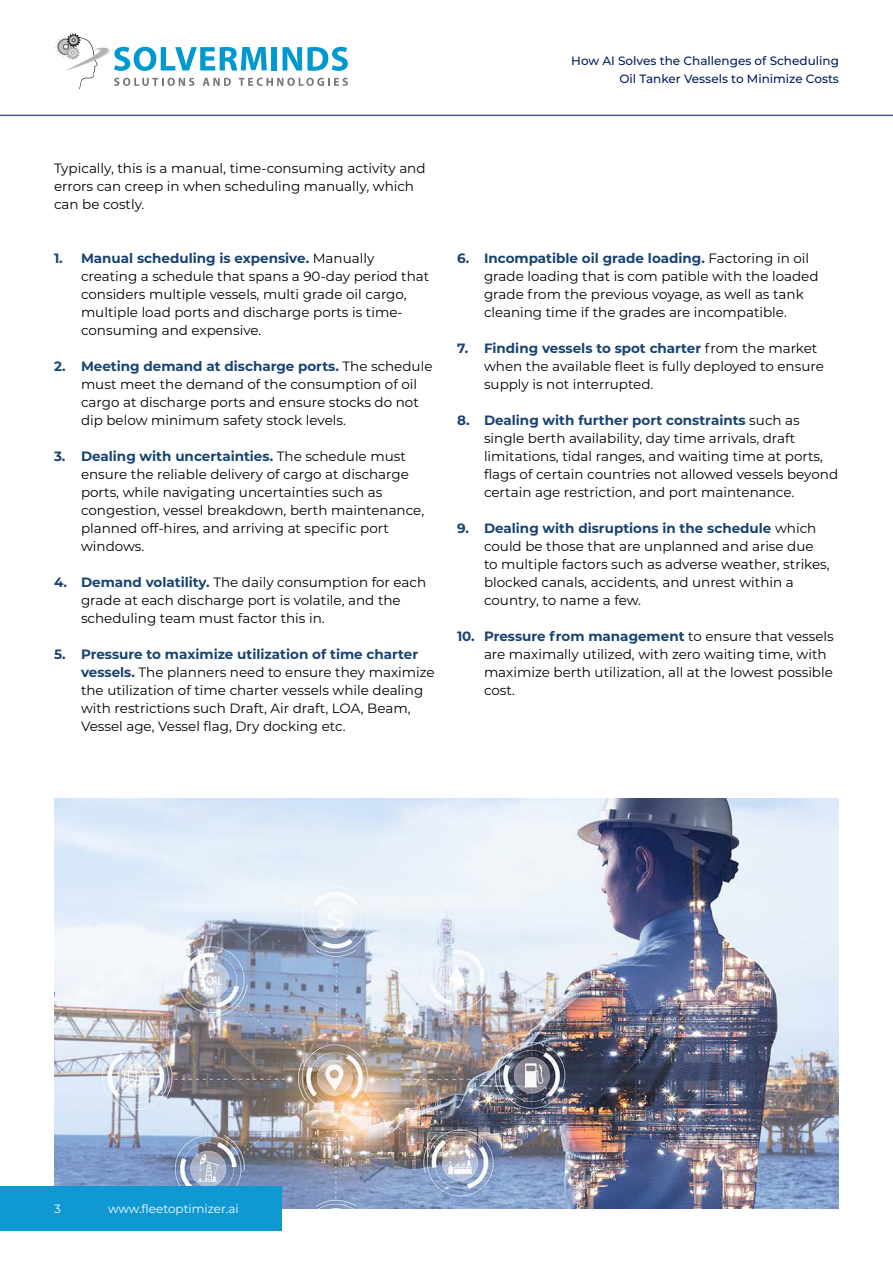
<style>
.page{position:relative;width:893px;height:1263px;background:#fff}
.page>*{position:absolute;margin:0;border:0;box-sizing:border-box;transform-origin:0 0}
.t1{font:13.5px/18px "Montserrat";color:#000}
.t2{font:500 12px/18px "Montserrat";color:#001f5f;text-align:right}
.t3{font:12px "Montserrat";color:#fff}
.s1{font-weight:700;color:#184371}
</style>
<div class="page">
<hr style="left:0;top:115px;width:893px;height:1px;background:#465e8a">
<svg style="left:55px;top:33px;width:293px;height:56px"></svg>
<img style="left:54px;top:799px;width:785px;height:410px">
<div style="left:0;top:1186px;width:282px;height:44px;background:#0f98d1"></div>
<p class="t2" style="left:571px;top:52px;width:269px">How AI Solves the Challenges of Scheduling<br>Oil Tanker Vessels to Minimize Costs</p>
<p class="t1" style="left:54px;top:158px;width:373px">Typically, this is a manual, time-consuming activity and errors can creep in when scheduling manually, which can be costly.</p>
<p class="t1" style="left:81px;top:248px;width:350px;text-indent:-27px"><span class="s1">1. Manual scheduling is expensive.</span> Manually creating a schedule that spans a 90-day period that considers multiple vessels, multi grade oil cargo, multiple load ports and discharge ports is time&shy;consuming and expensive.</p>
<p class="t1" style="left:81px;top:356px;width:353px;text-indent:-27px"><span class="s1">2. Meeting demand at discharge ports.</span> The schedule must meet the demand of the consumption of oil cargo at discharge ports and ensure stocks do not dip below minimum safety stock levels.</p>
<p class="t1" style="left:81px;top:446px;width:345px;text-indent:-27px"><span class="s1">3. Dealing with uncertainties.</span> The schedule must ensure the reliable delivery of cargo at discharge ports, while navigating uncertainties such as congestion, vessel breakdown, berth maintenance, planned off-hires, and arriving at specific port windows.</p>
<p class="t1" style="left:81px;top:572px;width:347px;text-indent:-27px"><span class="s1">4. Demand volatility.</span> The daily consumption for each grade at each discharge port is volatile, and the scheduling team must factor this in.</p>
<p class="t1" style="left:81px;top:644px;width:355px;text-indent:-27px"><span class="s1">5. Pressure to maximize utilization of time charter vessels.</span> The planners need to ensure they maximize the utilization of time charter vessels while dealing with restrictions such Draft, Air draft, LOA, Beam, Vessel age, Vessel flag, Dry docking etc.</p>
<p class="t1" style="left:484px;top:248px;width:336px;text-indent:-27px"><span class="s1">6. Incompatible oil grade loading.</span> Factoring in oil grade loading that is com patible with the loaded grade from the previous voyage, as well as tank cleaning time if the grades are incompatible.</p>
<p class="t1" style="left:484px;top:338px;width:341px;text-indent:-27px"><span class="s1">7. Finding vessels to spot charter</span> from the market when the available fleet is fully deployed to ensure supply is not interrupted.</p>
<p class="t1" style="left:484px;top:410px;width:356px;text-indent:-27px"><span class="s1">8. Dealing with further port constraints</span> such as single berth availability, day time arrivals, draft limitations, tidal ranges, and waiting time at ports, flags of certain countries not allowed vessels beyond certain age restriction, and port maintenance.</p>
<p class="t1" style="left:484px;top:518px;width:347px;text-indent:-27px"><span class="s1">9. Dealing with disruptions in the schedule</span> which could be those that are unplanned and arise due to multiple factors such as adverse weather, strikes, blocked canals, accidents, and unrest within a country, to name a few.</p>
<p class="t1" style="left:484px;top:626px;width:351px;text-indent:-27px"><span class="s1">10. Pressure from management</span> to ensure that vessels are maximally utilized, with zero waiting time, with maximize berth utilization, all at the lowest possible cost.</p>
<p class="t3" style="left:54px;top:1201px;width:8px">3</p>
<p class="t3" style="left:108px;top:1201px;width:132px">www.fleetoptimizer.ai</p>
</div>
